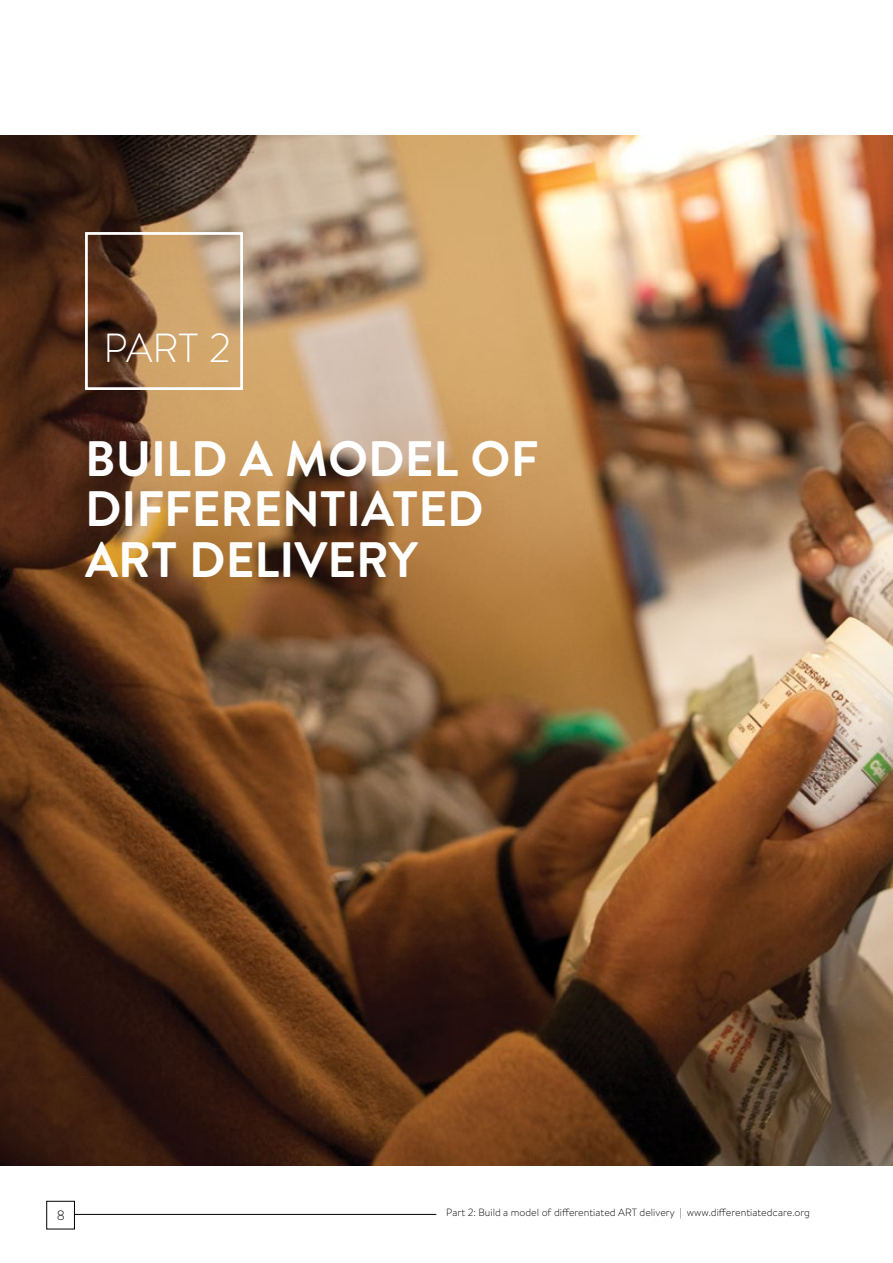
<style>
.page{position:relative;width:893px;height:1263px;background:#fff}
.page>*{position:absolute;margin:0;border:0;box-sizing:border-box;transform-origin:0 0}
.t1{font:700 49.8px/50.4px "Brandon Text";color:#fff}
.t2{font:300 40.65px "Brandon Text";color:#fff}
.t3{font:300 13.5px "Brandon Text";color:#000}
.t4{font:300 10.5px "Brandon Text";color:#000}
</style>
<div class="page">
<img style="left:0;top:136px;width:893px;height:1029px">
<div style="left:85px;top:232px;width:158px;height:158px;border:3px solid #fff"></div>
<hr style="left:74px;top:1214px;width:362px;height:1px;background:#000">
<div style="left:47px;top:1201px;width:28px;height:28px;border:1px solid #000"></div>
<h2 class="t2" style="left:104px;top:320px;width:129px">PART 2</h2>
<h1 class="t1" style="left:85px;top:432px;width:455px">BUILD A MODEL OF<br>DIFFERENTIATED<br>ART DELIVERY</h1>
<p class="t3" style="left:57px;top:1206px;width:10px">8</p>
<p class="t4" style="left:446px;top:1205px;width:365px">Part 2: Build a model of differentiated ART delivery | www.differentiatedcare.org</p>
</div>
